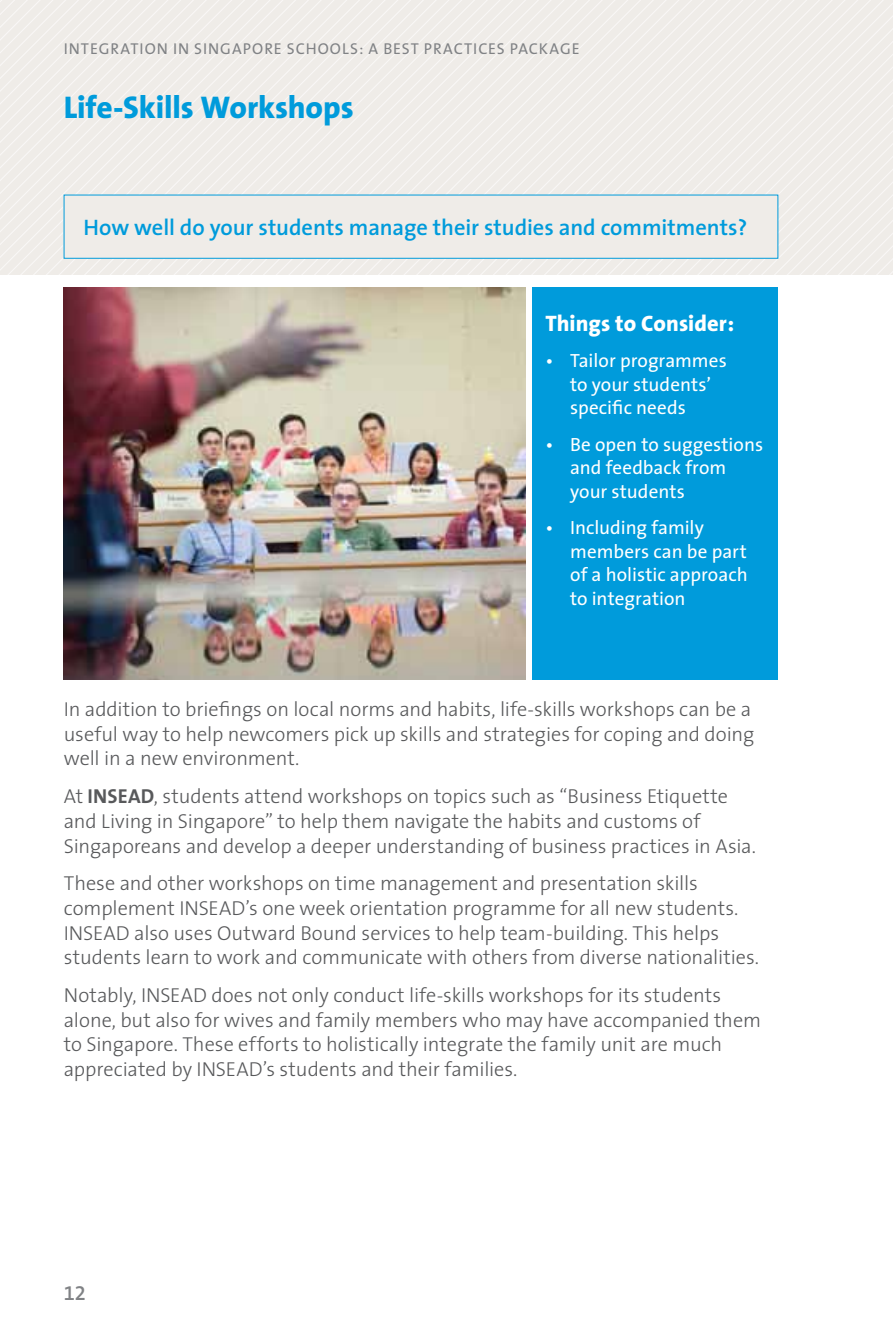
<style>
.page{position:relative;width:893px;height:1340px;background:#fff}
.page>*{position:absolute;margin:0;border:0;box-sizing:border-box;transform-origin:0 0}
.t1{font:800 31.5px "The Sans";letter-spacing:-.005em;color:#009bdb}
.t2{font:600 22.5px "The Sans";color:#009bdb}
.t3{font:800 22.5px "The Sans";color:#fff}
.t4{font:300 20.25px/24.8px "The Sans";color:#58595b}
.t5{font:20.25px "The Sans Semi Bold Expert";color:#808285}
.t6{font:19.12px/23.6px "The Sans";letter-spacing:.005em;color:#fff}
.t7{font:15.75px "The Sans";letter-spacing:.06em;color:#808285}
.s1{font-weight:700}
</style>
<div class="page">
<svg style="left:0;top:0;width:893px;height:274px;background:#eeece9"></svg>
<div style="left:533px;top:287px;width:245px;height:392px;background:#009bdb"></div>
<img style="left:63px;top:287px;width:463px;height:392px">
<div style="left:64px;top:195px;width:714px;height:63px;background:#efece8"></div>
<p class="t7" style="left:64px;top:35px;width:157px">Integration i n SINGA</p>
<p class="t7" style="left:243px;top:35px;width:20px">PORE</p>
<p class="t7" style="left:287px;top:35px;width:294px">Schools: A Best Practices Package</p>
<p class="t1" style="left:64px;top:81px;width:291px">Life-Skills Workshops</p>
<p class="t2" style="left:83px;top:208px;width:665px">How well do your students manage their studies and commitments?</p>
<p class="t3" style="left:545px;top:304px;width:190px">Things to Consider:</p>
<p class="t6" style="left:570px;top:348px;width:158px;text-indent:-25px">• Tailor programmes to your students’ specific needs</p>
<p class="t6" style="left:570px;top:432px;width:195px;text-indent:-25px">• Be open to suggestions and feedback from your students</p>
<p class="t6" style="left:570px;top:515px;width:179px;text-indent:-25px">• Including family members can be part of a holistic approach to integration</p>
<p class="t4" style="left:64px;top:696px;width:692px">In addition to briefings on local norms and habits, life-skills workshops can be a useful way to help newcomers pick up skills and strategies for coping and doing well in a new environment.</p>
<p class="t4" style="left:64px;top:783px;width:694px">At <span class="s1">INSEAD</span>, students attend workshops on topics such as “Business Etiquette and Living in Singapore” to help them navigate the habits and customs of<br>Singaporeans and develop a deeper understanding of business practices in Asia.</p>
<p class="t4" style="left:64px;top:870px;width:697px">These and other workshops on time management and presentation skills complement INSEAD’s one week orientation programme for all new students.<br>INSEAD also uses Outward Bound services to help team-building. This helps students learn to work and communicate with others from diverse nationalities.</p>
<p class="t4" style="left:64px;top:981px;width:699px">Notably, INSEAD does not only conduct life-skills workshops for its students alone, but also for wives and family members who may have accompanied them to Singapore. These efforts to holistically integrate the family unit are much appreciated by INSEAD’s students and their families.</p>
<p class="t5" style="left:64px;top:1275px;width:24px">12</p>
</div>
